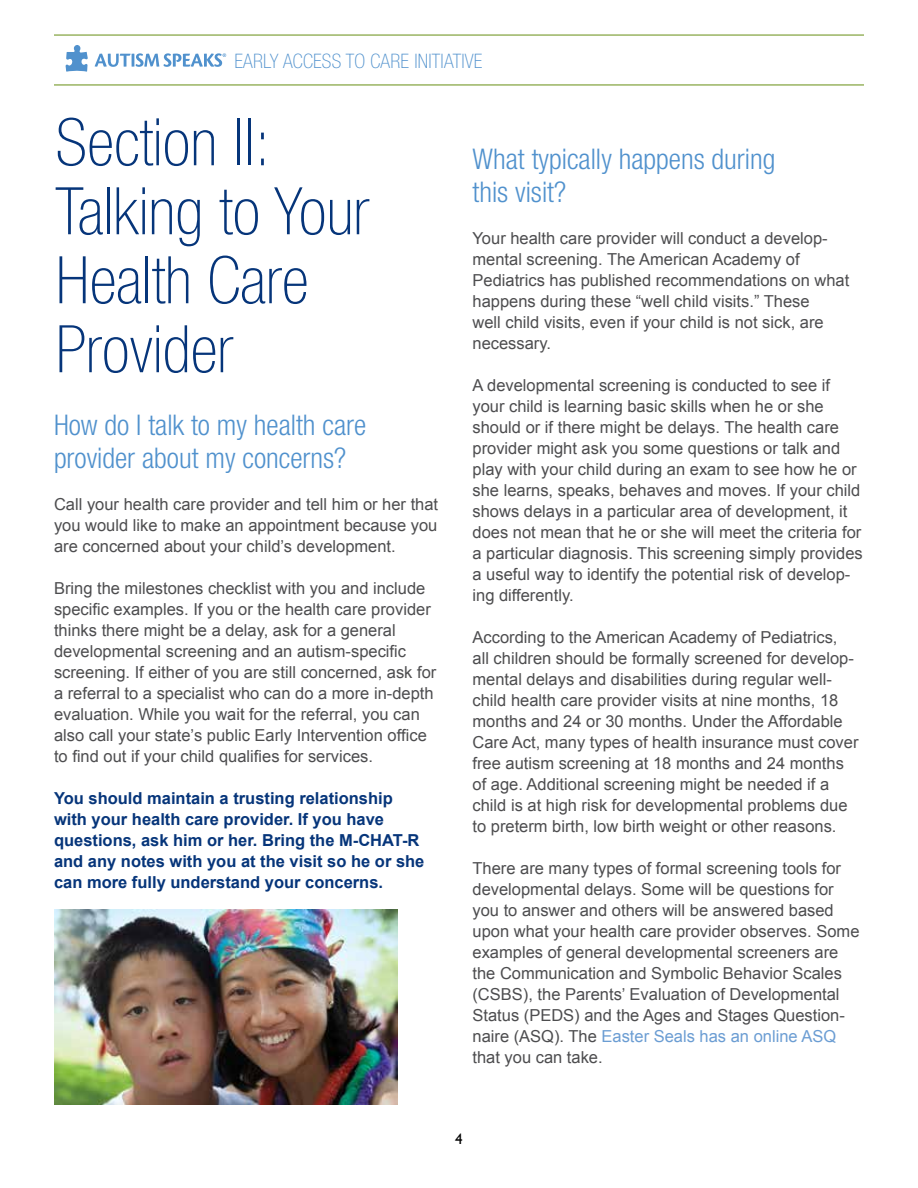
<style>
.page{position:relative;width:918px;height:1188px;background:#fff}
.page>*{position:absolute;margin:0;border:0;box-sizing:border-box;transform-origin:0 0}
.t1{font:100 condensed 65.7px/69px "Helvetica Neue";color:#06357a}
.t2{font:300 condensed 28.5px/33px "Helvetica Neue";color:#5091cd}
.t3{font:100 condensed 19.95px "Helvetica Neue";letter-spacing:.01em;color:#5091cd}
.t4{font:16.5px/21px "Arial";color:#4d4d4f}
.t5{font:700 16.5px/21px "Arial";color:#06357a}
.t6{font:15px "Gill Sans";color:#000}
.s1{color:#6b9dd3}
</style>
<div class="page">
<hr style="left:54px;top:84px;width:810px;height:2px;background:#99b462">
<hr style="left:54px;top:34px;width:810px;height:2px;background:#99b462">
<svg style="left:95px;top:53px;width:131px;height:14px"></svg>
<svg style="left:66px;top:45px;width:22px;height:27px"></svg>
<img style="left:54px;top:909px;width:344px;height:196px">
<p class="t3" style="left:235px;top:49px;width:249px">EARLY ACCESS TO CARE INITIATIVE</p>
<h1 class="t1" style="left:56px;top:107px;width:315px">Section II:<br>Talking to Your<br>Health Care<br>Provider</h1>
<h2 class="t2" style="left:54px;top:408px;width:314px">How do I talk to my health care provider about my concerns?</h2>
<p class="t4" style="left:54px;top:494px;width:386px;text-align:justify">Call your health care provider and tell him or her that you would like to make an appointment because you are concerned about your child’s development.</p>
<p class="t4" style="left:54px;top:578px;width:384px">Bring the milestones checklist with you and include specific examples. If you or the health care provider thinks there might be a delay, ask for a general developmental screening and an autism-specific screening. If either of you are still concerned, ask for a referral to a specialist who can do a more in-depth evaluation. While you wait for the referral, you can also call your state’s public Early Intervention office to find out if your child qualifies for services.</p>
<p class="t5" style="left:54px;top:788px;width:372px">You should maintain a trusting relationship with your health care provider. If you have questions, ask him or her. Bring the M-CHAT-R and any notes with you at the visit so he or she can more fully understand your concerns.</p>
<h2 class="t2" style="left:472px;top:142px;width:304px">What typically happens during this visit?</h2>
<p class="t4" style="left:472px;top:228px;width:378px">Your health care provider will conduct a develop&shy;mental screening. The American Academy of Pediatrics has published recommendations on what happens during these “well child visits.” These<br>well child visits, even if your child is not sick, are necessary.</p>
<p class="t4" style="left:472px;top:375px;width:392px">A developmental screening is conducted to see if your child is learning basic skills when he or she should or if there might be delays. The health care provider might ask you some questions or talk and play with your child during an exam to see how he or she learns, speaks, behaves and moves. If your child shows delays in a particular area of development, it does not mean that he or she will meet the criteria for a particular diagnosis. This screening simply provides a useful way to identify the potential risk of develop&shy;ing differently.</p>
<p class="t4" style="left:472px;top:627px;width:388px">According to the American Academy of Pediatrics,<br>all children should be formally screened for develop&shy;mental delays and disabilities during regular well&shy;child health care provider visits at nine months, 18 months and 24 or 30 months. Under the Affordable Care Act, many types of health insurance must cover free autism screening at 18 months and 24 months of age. Additional screening might be needed if a child is at high risk for developmental problems due to preterm birth, low birth weight or other reasons.</p>
<p class="t4" style="left:472px;top:858px;width:389px">There are many types of formal screening tools for developmental delays. Some will be questions for you to answer and others will be answered based upon what your health care provider observes. Some examples of general developmental screeners are the Communication and Symbolic Behavior Scales (CSBS), the Parents’ Evaluation of Developmental Status (PEDS) and the Ages and Stages Question&shy;naire (ASQ). The <span class="s1">Easter Seals has an online ASQ </span>that you can take.</p>
<p class="t6" style="left:455px;top:1131px;width:9px">4</p>
</div>
